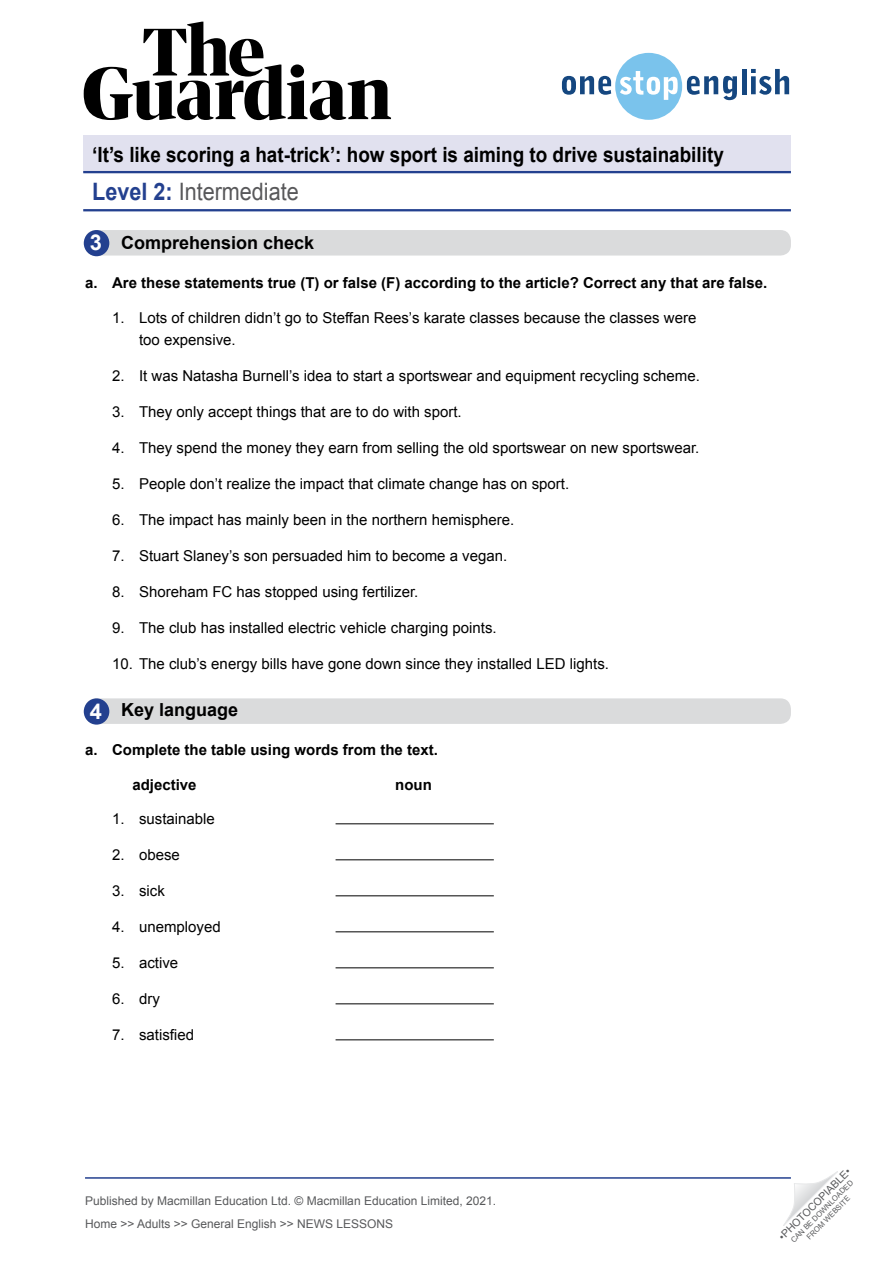
<style>
.page{position:relative;width:893px;height:1263px;background:#fff}
.page>*{position:absolute;margin:0;border:0;box-sizing:border-box;transform-origin:0 0}
.t1{font:24px "Arial";color:#58585a;scale:.9 1}
.WS__Exercise_title{font:700 21.9px "Arial";color:#fff}
.t2{font:700 21px "Arial";color:#000;scale:.9 1}
.WS__Exercise_title-2{font:700 18px "Arial";color:#000}
.t3{font:15px/22.5px "Arial";color:#000}
.TN__Body_text{font:700 15px "Arial";color:#000}
.t4{font:12px/23px "Arial";color:#58595b}
.t5{font:10.5px "Arial";color:#58595b}
.t6{font:7.5px/9px "Arial";color:#58595b;text-align:center}
.s1{font-weight:700;color:#23408f}
</style>
<div class="page">
<hr style="left:85px;top:1177px;width:706px;height:2px;background:#23408f">
<svg style="left:84px;top:22px;width:307px;height:98px"></svg>
<svg style="left:562px;top:53px;width:175px;height:67px"></svg>
<hr style="left:742px;top:69px;width:4px;height:25px;background:#154780">
<svg style="left:751px;top:69px;width:38px;height:26px"></svg>
<div style="left:83px;top:136px;width:708px;height:37px;background:#e1e1ef"></div>
<hr style="left:83px;top:171px;width:708px;height:2px;background:#23408f">
<hr style="left:83px;top:209px;width:708px;height:2px;background:#23408f">
<svg style="left:783px;top:1171px;width:55px;height:55px"></svg>
<div style="left:85px;top:698px;width:706px;height:26px;background:#dadbdc;border-radius:10px"></div>
<div style="left:84px;top:698px;width:25px;height:27px;background:#23408f;border-radius:50%"></div>
<div style="left:85px;top:230px;width:706px;height:26px;background:#dadbdc;border-radius:10px"></div>
<div style="left:84px;top:230px;width:25px;height:26px;background:#23408f;border-radius:50%"></div>
<hr style="left:336px;top:823px;width:158px;height:1px;background:#000">
<hr style="left:336px;top:859px;width:158px;height:1px;background:#000">
<hr style="left:336px;top:895px;width:158px;height:1px;background:#000">
<hr style="left:336px;top:931px;width:158px;height:1px;background:#000">
<hr style="left:336px;top:967px;width:158px;height:1px;background:#000">
<hr style="left:336px;top:1003px;width:158px;height:1px;background:#000">
<hr style="left:336px;top:1039px;width:158px;height:1px;background:#000">
<h3 class="t2" style="left:92px;top:141px;width:703px">‘It’s like scoring a hat-trick’: how sport is aiming to drive sustainability</h3>
<h1 class="t1" style="left:92px;top:176px;width:231px"><span class="s1">Level 2:</span> Intermediate</h1>
<p class="WS__Exercise_title" style="left:90px;top:228px;width:14px">3</p>
<p class="WS__Exercise_title-2" style="left:121px;top:231px;width:195px">Comprehension check</p>
<p class="TN__Body_text" style="left:85px;top:273px;width:684px">a. Are these statements true (T) or false (F) according to the article? Correct any that are false.</p>
<p class="t3" style="left:139px;top:306px;width:559px;text-indent:-27px">1. Lots of children didn’t go to Steffan Rees’s karate classes because the classes were too expensive.</p>
<p class="t3" style="left:112px;top:365px;width:589px">2. It was Natasha Burnell’s idea to start a sportswear and equipment recycling scheme.</p>
<p class="t3" style="left:112px;top:401px;width:351px">3. They only accept things that are to do with sport.</p>
<p class="t3" style="left:112px;top:437px;width:589px">4. They spend the money they earn from selling the old sportswear on new sportswear.</p>
<p class="t3" style="left:112px;top:473px;width:459px">5. People don’t realize the impact that climate change has on sport.</p>
<p class="t3" style="left:112px;top:509px;width:404px">6. The impact has mainly been in the northern hemisphere.</p>
<p class="t3" style="left:112px;top:545px;width:397px">7. Stuart Slaney’s son persuaded him to become a vegan.</p>
<p class="t3" style="left:112px;top:581px;width:308px">8. Shoreham FC has stopped using fertilizer.</p>
<p class="t3" style="left:112px;top:617px;width:386px">9. The club has installed electric vehicle charging points.</p>
<p class="t3" style="left:112px;top:653px;width:498px">10. The club’s energy bills have gone down since they installed LED lights.</p>
<p class="WS__Exercise_title-2" style="left:121px;top:698px;width:119px">Key language</p>
<p class="TN__Body_text" style="left:85px;top:740px;width:354px">a. Complete the table using words from the text.</p>
<p class="TN__Body_text" style="left:132px;top:774px;width:66px">adjective</p>
<p class="TN__Body_text" style="left:395px;top:774px;width:38px">noun</p>
<p class="t3" style="left:112px;top:808px;width:104px">1. sustainable</p>
<p class="t3" style="left:112px;top:844px;width:69px">2. obese</p>
<p class="t3" style="left:112px;top:880px;width:54px">3. sick</p>
<p class="t3" style="left:112px;top:916px;width:110px">4. unemployed</p>
<p class="t3" style="left:112px;top:952px;width:68px">5. active</p>
<p class="t3" style="left:112px;top:988px;width:49px">6. dry</p>
<p class="t3" style="left:112px;top:1024px;width:84px">7. satisfied</p>
<p class="WS__Exercise_title" style="left:90px;top:696px;width:14px">4</p>
<p class="t4" style="left:85px;top:1189px;width:413px">Published by Macmillan Education Ltd. © Macmillan Education Limited, 2021.<br>Home &gt;&gt; Adults &gt;&gt; General English &gt;&gt; NEWS LESSONS</p>
<p class="t5" style="left:776px;top:1233px;width:99px;rotate:-45deg">•PHOTOCOPIABLE•</p>
<p class="t6" style="left:789px;top:1238px;width:86px;rotate:-45deg">CAN BE DOWNLOADED<br>FROM WEBSITE</p>
</div>
